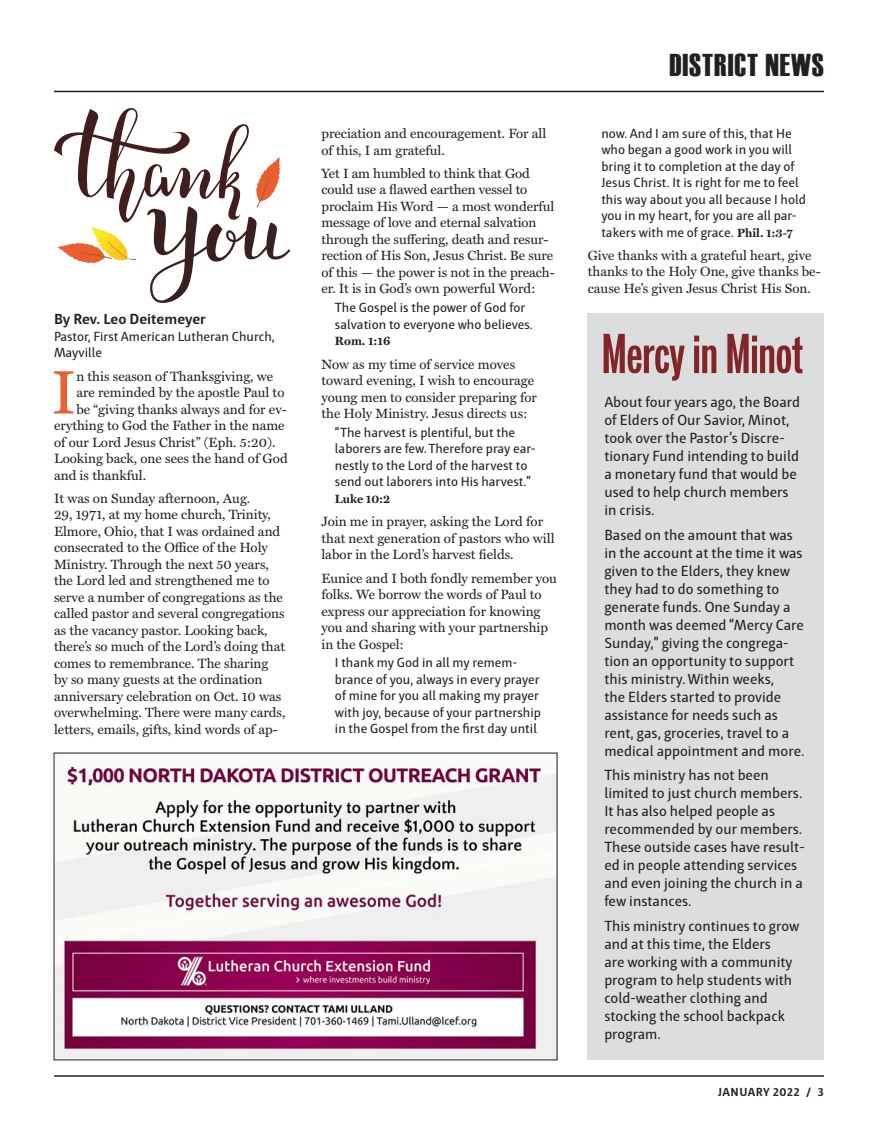
<style>
.page{position:relative;width:878px;height:1141px;background:#fff}
.page>*{position:absolute;margin:0;border:0;box-sizing:border-box;transform-origin:0 0}
.Submissions_Body_Tex{font:61.8px "Miller Text";color:#eb5f32}
.Submissions_Body_Tex-2{font:51px "Vonnes Bold Comp";color:#822528}
.Interior_Header_Bar{font:31.5px "Haettenschweiler";letter-spacing:.03em;color:#231f20}
.Submissions_Body_Tex-3{font:15px/18px "Haptic";color:#231f20}
.Submissions_Body_Tex-4{font:700 15px "Haptic";color:#231f20}
.Submissions_Body_Tex-5{font:13.5px/16.5px "Miller Text";color:#231f20}
.Submissions_Body_Tex-6{font:13.5px/16.5px "Haptic";color:#231f20}
.Submissions_Body_Tex-7{font:700 12px "Miller Text";color:#231f20}
.t1{font:700 12px "Haptic";letter-spacing:.04em;color:#231f20}
.s1{font-family:"Miller Text";font-weight:700;font-size:12px}
</style>
<div class="page">
<hr style="left:54px;top:1075px;width:770px;height:2px;background:#231f20">
<hr style="left:54px;top:91px;width:770px;height:1px;background:#231f20">
<div style="left:588px;top:313px;width:236px;height:747px;background:#dcdddf"></div>
<img style="left:56px;top:762px;width:499px;height:296px">
<svg style="left:54px;top:108px;width:236px;height:195px"></svg>
<p class="Submissions_Body_Tex-4" style="left:54px;top:310px;width:153px">By Rev. Leo Deitemeyer</p>
<p class="Submissions_Body_Tex-6" style="left:54px;top:328px;width:222px">Pastor, First American Lutheran Church,<br>Mayville</p>
<p class="Submissions_Body_Tex" style="left:51px;top:357px;width:27px">I</p>
<p class="Submissions_Body_Tex-5" style="left:76px;top:368px;width:198px">n this season of Thanksgiving, we</p>
<p class="Submissions_Body_Tex-5" style="left:76px;top:384px;width:210px">are reminded by the apostle Paul to</p>
<p class="Submissions_Body_Tex-5" style="left:76px;top:401px;width:212px">be “giving thanks always and for ev-</p>
<p class="Submissions_Body_Tex-5" style="left:54px;top:417px;width:232px">erything to God the Father in the name</p>
<p class="Submissions_Body_Tex-5" style="left:54px;top:434px;width:223px">of our Lord Jesus Christ” (Eph. 5:20).</p>
<p class="Submissions_Body_Tex-5" style="left:54px;top:450px;width:235px">Looking back, one sees the hand of God</p>
<p class="Submissions_Body_Tex-5" style="left:54px;top:467px;width:94px">and is thankful.</p>
<p class="Submissions_Body_Tex-5" style="left:54px;top:490px;width:233px">It was on Sunday afternoon, Aug.<br>29, 1971, at my home church, Trinity, Elmore, Ohio, that I was ordained and consecrated to the Office of the Holy Ministry. Through the next 50 years, the Lord led and strengthened me to serve a number of congregations as the called pastor and several congregations as the vacancy pastor. Looking back, there’s so much of the Lord’s doing that comes to remembrance. The sharing by so many guests at the ordination anniversary celebration on Oct. 10 was overwhelming. There were many cards, letters, emails, gifts, kind words of ap-</p>
<p class="Submissions_Body_Tex-5" style="left:321px;top:125px;width:226px">preciation and encouragement. For all of this, I am grateful.</p>
<p class="Submissions_Body_Tex-5" style="left:321px;top:165px;width:235px">Yet I am humbled to think that God could use a flawed earthen vessel to proclaim His Word — a most wonderful message of love and eternal salvation through the suffering, death and resur&shy;rection of His Son, Jesus Christ. Be sure of this — the power is not in the preach&shy;er. It is in God’s own powerful Word:</p>
<p class="Submissions_Body_Tex-6" style="left:335px;top:299px;width:199px">The Gospel is the power of God for salvation to everyone who believes.</p>
<p class="Submissions_Body_Tex-7" style="left:335px;top:334px;width:57px">Rom. 1:16</p>
<p class="Submissions_Body_Tex-5" style="left:321px;top:356px;width:217px">Now as my time of service moves toward evening, I wish to encourage young men to consider preparing for the Holy Ministry. Jesus directs us:</p>
<p class="Submissions_Body_Tex-6" style="left:335px;top:424px;width:202px">“The harvest is plentiful, but the laborers are few. Therefore pray ear&shy;nestly to the Lord of the harvest to send out laborers into His harvest.”</p>
<p class="Submissions_Body_Tex-7" style="left:335px;top:492px;width:57px">Luke 10:2</p>
<p class="Submissions_Body_Tex-5" style="left:321px;top:514px;width:234px">Join me in prayer, asking the Lord for that next generation of pastors who will labor in the Lord’s harvest fields.</p>
<p class="Submissions_Body_Tex-5" style="left:321px;top:570px;width:237px">Eunice and I both fondly remember you folks. We borrow the words of Paul to express our appreciation for knowing you and sharing with your partnership in the Gospel:</p>
<p class="Submissions_Body_Tex-6" style="left:335px;top:655px;width:207px">I thank my God in all my remem&shy;brance of you, always in every prayer of mine for you all making my prayer with joy, because of your partnership in the Gospel from the first day until</p>
<p class="Interior_Header_Bar" style="left:669px;top:47px;width:156px">DISTRICT NEWS</p>
<p class="Submissions_Body_Tex-6" style="left:601px;top:125px;width:206px">now. And I am sure of this, that He who began a good work in you will bring it to completion at the day of Jesus Christ. It is right for me to feel this way about you all because I hold you in my heart, for you are all par&shy;takers with me of grace. <span class="s1">Phil. 1:3-7</span></p>
<p class="Submissions_Body_Tex-5" style="left:588px;top:247px;width:234px">Give thanks with a grateful heart, give thanks to the Holy One, give thanks be&shy;cause He’s given Jesus Christ His Son.</p>
<p class="Submissions_Body_Tex-2" style="left:601px;top:322px;width:203px">Mercy in Minot</p>
<p class="Submissions_Body_Tex-3" style="left:604px;top:393px;width:197px">About four years ago, the Board of Elders of Our Savior, Minot, took over the Pastor’s Discre&shy;tionary Fund intending to build a monetary fund that would be used to help church members in crisis.</p>
<p class="Submissions_Body_Tex-3" style="left:604px;top:525px;width:201px">Based on the amount that was in the account at the time it was given to the Elders, they knew they had to do something to generate funds. One Sunday a month was deemed “Mercy Care<br>Sunday,” giving the congrega&shy;tion an opportunity to support this ministry. Within weeks,<br>the Elders started to provide assistance for needs such as rent, gas, groceries, travel to a medical appointment and more.</p>
<p class="Submissions_Body_Tex-3" style="left:604px;top:766px;width:202px">This ministry has not been limited to just church members.<br>It has also helped people as recommended by our members.<br>These outside cases have result&shy;ed in people attending services and even joining the church in a few instances.</p>
<p class="Submissions_Body_Tex-3" style="left:604px;top:917px;width:196px">This ministry continues to grow and at this time, the Elders<br>are working with a community program to help students with cold-weather clothing and stocking the school backpack program.</p>
<p class="t1" style="left:718px;top:1084px;width:107px">JANUARY 2022 / 3</p>
</div>
